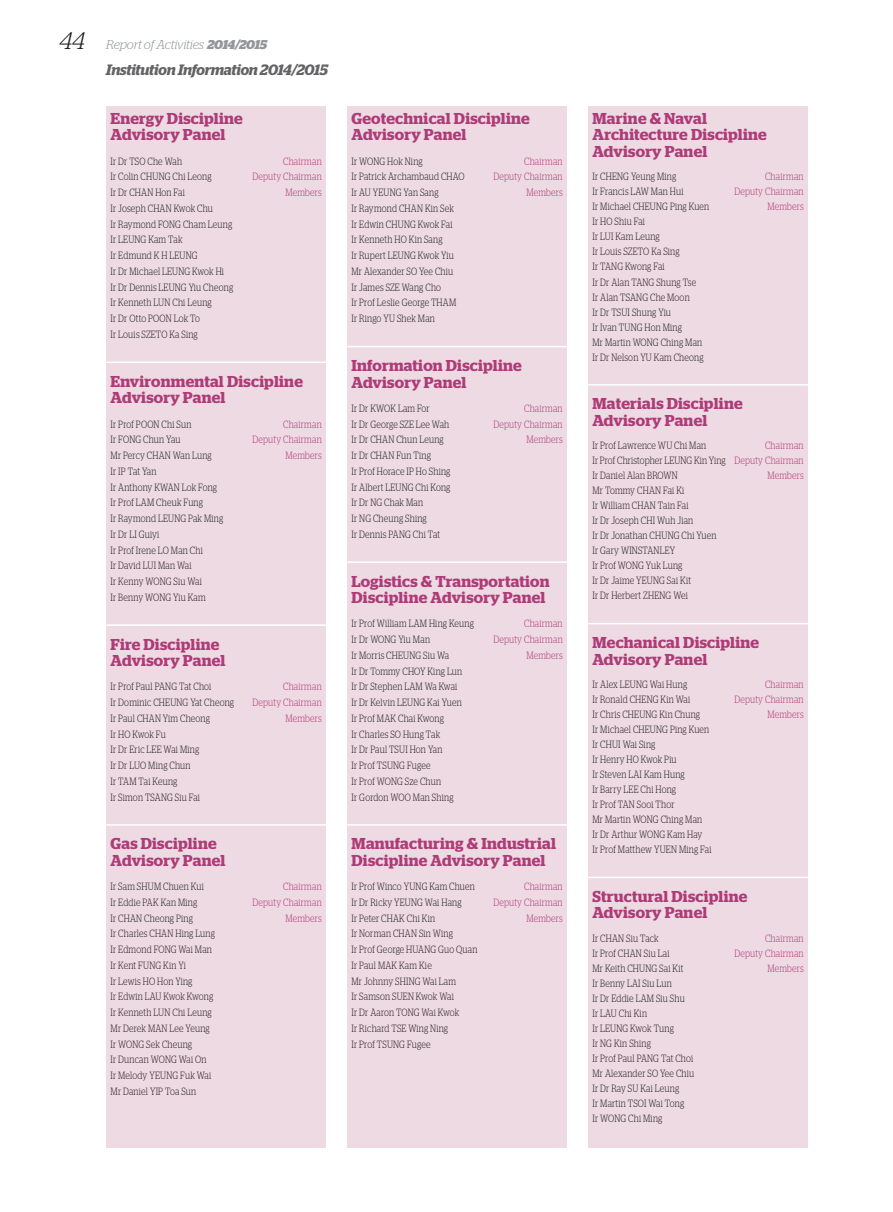
<style>
.page{position:relative;width:893px;height:1212px;background:#fff}
.page>*{position:absolute;margin:0;border:0;box-sizing:border-box;transform-origin:0 0}
.t1{font:600 15.75px/16.5px "Stag";letter-spacing:.015em;color:#ae3b77}
.t2{font:italic 600 15px "Stag";letter-spacing:-.01em;color:#636366}
.t3{font:italic 300 12.75px "Stag";letter-spacing:-.015em;color:#939598}
.t4{font:300 10.5px/15.8px "Stag";letter-spacing:.025em;color:#231f20;scale:.8 1}
.t5{font:300 10.5px "Stag";letter-spacing:.025em;color:#ae3b77;scale:.8 1}
.s1{font-size:24px;color:#231f20}
.s2{font-weight:700}
.s3{color:#ae3b77}
</style>
<div class="page">
<div style="left:588px;top:106px;width:220px;height:1042px;background:#eedae3"></div>
<hr style="left:588px;top:384px;width:220px;height:2px;background:#fff">
<hr style="left:588px;top:623px;width:220px;height:1px;background:#fff">
<hr style="left:588px;top:877px;width:220px;height:1px;background:#fff">
<div style="left:347px;top:106px;width:220px;height:1042px;background:#eedae3"></div>
<hr style="left:347px;top:346px;width:220px;height:1px;background:#fff">
<hr style="left:347px;top:561px;width:220px;height:2px;background:#fff">
<hr style="left:347px;top:824px;width:220px;height:2px;background:#fff">
<div style="left:106px;top:106px;width:220px;height:1042px;background:#eedae3"></div>
<hr style="left:106px;top:362px;width:220px;height:1px;background:#fff">
<hr style="left:106px;top:624px;width:220px;height:2px;background:#fff">
<hr style="left:106px;top:824px;width:220px;height:2px;background:#fff">
<p class="t3" style="left:59px;top:40px;width:209px"><span class="s1">44</span> Report of Activities <span class="s2">2014/2015</span></p>
<h2 class="t2" style="left:106px;top:64px;width:223px">Institution Information 2014/2015</h2>
<h1 class="t1" style="left:111px;top:111px;width:134px">Energy Discipline<br>Advisory Panel</h1>
<p class="t4" style="left:111px;top:154px;width:91px">Ir Dr TSO Che Wah</p>
<p class="t5" style="left:283px;top:157px;width:50px">Chairman</p>
<p class="t4" style="left:111px;top:170px;width:128px">Ir Colin CHUNG Chi Leong</p>
<p class="t5" style="left:252px;top:173px;width:88px">Deputy Chairman</p>
<p class="t4" style="left:111px;top:185px;width:94px">Ir Dr CHAN Hon Fai</p>
<p class="t5" style="left:285px;top:189px;width:47px">Members</p>
<p class="t4" style="left:111px;top:201px;width:155px">Ir Joseph CHAN Kwok Chu<br>Ir Raymond FONG Cham Leung<br>Ir LEUNG Kam Tak<br>Ir Edmund K H LEUNG<br>Ir Dr Michael LEUNG Kwok Hi<br>Ir Dr Dennis LEUNG Yiu Cheong<br>Ir Kenneth LUN Chi Leung<br>Ir Dr Otto POON Lok To<br>Ir Louis SZETO Ka Sing</p>
<h1 class="t1" style="left:111px;top:374px;width:194px">Environmental Discipline<br>Advisory Panel</h1>
<p class="t4" style="left:111px;top:417px;width:103px">Ir Prof POON Chi Sun</p>
<p class="t5" style="left:283px;top:420px;width:50px">Chairman</p>
<p class="t4" style="left:111px;top:432px;width:89px">Ir FONG Chun Yau</p>
<p class="t5" style="left:252px;top:436px;width:88px">Deputy Chairman</p>
<p class="t4" style="left:111px;top:448px;width:128px">Mr Percy CHAN Wan Lung</p>
<p class="t5" style="left:285px;top:451px;width:47px">Members</p>
<p class="t4" style="left:111px;top:464px;width:142px">Ir IP Tat Yan<br>Ir Anthony KWAN Lok Fong<br>Ir Prof LAM Cheuk Fung<br>Ir Raymond LEUNG Pak Ming<br>Ir Dr LI Guiyi<br>Ir Prof Irene LO Man Chi<br>Ir David LUI Man Wai<br>Ir Kenny WONG Siu Wai<br>Ir Benny WONG Yiu Kam</p>
<h1 class="t1" style="left:111px;top:637px;width:116px">Fire Discipline<br>Advisory Panel</h1>
<p class="t4" style="left:111px;top:679px;width:128px">Ir Prof Paul PANG Tat Choi</p>
<p class="t5" style="left:283px;top:683px;width:50px">Chairman</p>
<p class="t4" style="left:111px;top:695px;width:156px">Ir Dominic CHEUNG Yat Cheong</p>
<p class="t5" style="left:252px;top:698px;width:88px">Deputy Chairman</p>
<p class="t4" style="left:111px;top:711px;width:126px">Ir Paul CHAN Yim Cheong</p>
<p class="t5" style="left:285px;top:714px;width:47px">Members</p>
<p class="t4" style="left:111px;top:727px;width:113px">Ir HO Kwok Fu<br>Ir Dr Eric LEE Wai Ming<br>Ir Dr LUO Ming Chun<br>Ir TAM Tai Keung<br>Ir Simon TSANG Siu Fai</p>
<h1 class="t1" style="left:111px;top:836px;width:116px">Gas Discipline<br>Advisory Panel</h1>
<p class="t4" style="left:111px;top:879px;width:118px">Ir Sam SHUM Chuen Kui</p>
<p class="t5" style="left:283px;top:882px;width:50px">Chairman</p>
<p class="t4" style="left:111px;top:895px;width:110px">Ir Eddie PAK Kan Ming</p>
<p class="t5" style="left:252px;top:898px;width:88px">Deputy Chairman</p>
<p class="t4" style="left:111px;top:911px;width:104px">Ir CHAN Cheong Ping</p>
<p class="t5" style="left:285px;top:914px;width:47px">Members</p>
<p class="t4" style="left:111px;top:926px;width:132px">Ir Charles CHAN Hing Lung<br>Ir Edmond FONG Wai Man<br>Ir Kent FUNG Kin Yi<br>Ir Lewis HO Hon Ying<br>Ir Edwin LAU Kwok Kwong<br>Ir Kenneth LUN Chi Leung<br>Mr Derek MAN Lee Yeung<br>Ir WONG Sek Cheung<br>Ir Duncan WONG Wai On<br>Ir Melody YEUNG Fuk Wai<br>Mr Daniel YIP Toa Sun</p>
<h1 class="t1" style="left:351px;top:111px;width:180px">Geotechnical Discipline<br>Advisory Panel</h1>
<p class="t4" style="left:351px;top:154px;width:91px">Ir WONG Hok Ning</p>
<p class="t5" style="left:524px;top:157px;width:50px">Chairman</p>
<p class="t4" style="left:351px;top:170px;width:143px">Ir Patrick Archambaud CHAO</p>
<p class="t5" style="left:493px;top:173px;width:88px">Deputy Chairman</p>
<p class="t4" style="left:351px;top:185px;width:110px">Ir AU YEUNG Yan Sang</p>
<p class="t5" style="left:526px;top:189px;width:47px">Members</p>
<p class="t4" style="left:351px;top:201px;width:133px">Ir Raymond CHAN Kin Sek<br>Ir Edwin CHUNG Kwok Fai<br>Ir Kenneth HO Kin Sang<br>Ir Rupert LEUNG Kwok Yiu<br>Mr Alexander SO Yee Chiu<br>Ir James SZE Wang Cho<br>Ir Prof Leslie George THAM<br>Ir Ringo YU Shek Man</p>
<h1 class="t1" style="left:351px;top:358px;width:172px">Information Discipline<br>Advisory Panel</h1>
<p class="t4" style="left:351px;top:401px;width:99px">Ir Dr KWOK Lam For</p>
<p class="t5" style="left:524px;top:404px;width:50px">Chairman</p>
<p class="t4" style="left:351px;top:417px;width:124px">Ir Dr George SZE Lee Wah</p>
<p class="t5" style="left:493px;top:420px;width:88px">Deputy Chairman</p>
<p class="t4" style="left:351px;top:432px;width:117px">Ir Dr CHAN Chun Leung</p>
<p class="t5" style="left:526px;top:436px;width:47px">Members</p>
<p class="t4" style="left:351px;top:448px;width:125px">Ir Dr CHAN Fun Ting<br>Ir Prof Horace IP Ho Shing<br>Ir Albert LEUNG Chi Kong<br>Ir Dr NG Chak Man<br>Ir NG Cheung Shing<br>Ir Dennis PANG Chi Tat</p>
<h1 class="t1" style="left:351px;top:574px;width:200px">Logistics &amp; Transportation<br>Discipline Advisory Panel</h1>
<p class="t4" style="left:351px;top:616px;width:155px">Ir Prof William LAM Hing Keung</p>
<p class="t5" style="left:524px;top:620px;width:50px">Chairman</p>
<p class="t4" style="left:351px;top:632px;width:100px">Ir Dr WONG Yiu Man</p>
<p class="t5" style="left:493px;top:635px;width:88px">Deputy Chairman</p>
<p class="t4" style="left:351px;top:648px;width:124px">Ir Morris CHEUNG Siu Wa</p>
<p class="t5" style="left:526px;top:651px;width:47px">Members</p>
<p class="t4" style="left:351px;top:664px;width:140px">Ir Dr Tommy CHOY King Lun<br>Ir Dr Stephen LAM Wa Kwai<br>Ir Dr Kelvin LEUNG Kai Yuen<br>Ir Prof MAK Chai Kwong<br>Ir Charles SO Hung Tak<br>Ir Dr Paul TSUI Hon Yan<br>Ir Prof TSUNG Fugee<br>Ir Prof WONG Sze Chun<br>Ir Gordon WOO Man Shing</p>
<h1 class="t1" style="left:351px;top:836px;width:206px">Manufacturing &amp; Industrial<br>Discipline Advisory Panel</h1>
<p class="t4" style="left:351px;top:879px;width:156px">Ir Prof Winco YUNG Kam Chuen</p>
<p class="t5" style="left:524px;top:882px;width:50px">Chairman</p>
<p class="t4" style="left:351px;top:895px;width:139px">Ir Dr Ricky YEUNG Wai Hang</p>
<p class="t5" style="left:493px;top:898px;width:88px">Deputy Chairman</p>
<p class="t4" style="left:351px;top:911px;width:106px">Ir Peter CHAK Chi Kin</p>
<p class="t5" style="left:526px;top:914px;width:47px">Members</p>
<p class="t4" style="left:351px;top:926px;width:159px">Ir Norman CHAN Sin Wing<br>Ir Prof George HUANG Guo Quan<br>Ir Paul MAK Kam Kie<br>Mr Johnny SHING Wai Lam<br>Ir Samson SUEN Kwok Wai<br>Ir Dr Aaron TONG Wai Kwok<br>Ir Richard TSE Wing Ning<br>Ir Prof TSUNG Fugee</p>
<h1 class="t1" style="left:592px;top:111px;width:176px">Marine &amp; Naval<br>Architecture Discipline<br>Advisory Panel</h1>
<p class="t4" style="left:592px;top:170px;width:106px">Ir CHENG Yeung Ming</p>
<p class="t5" style="left:765px;top:173px;width:50px">Chairman</p>
<p class="t4" style="left:592px;top:185px;width:115px">Ir Francis LAW Man Hui</p>
<p class="t5" style="left:734px;top:188px;width:88px">Deputy Chairman</p>
<p class="t4" style="left:592px;top:200px;width:147px">Ir Michael CHEUNG Ping Kuen</p>
<p class="t5" style="left:767px;top:203px;width:47px">Members</p>
<p class="t4" style="left:592px;top:215px;width:140px;line-height:15px">Ir HO Shiu Fai<br>Ir LUI Kam Leung<br>Ir Louis SZETO Ka Sing<br>Ir TANG Kwong Fai<br>Ir Dr Alan TANG Shung Tse<br>Ir Alan TSANG Che Moon<br>Ir Dr TSUI Shung Yiu<br>Ir Ivan TUNG Hon Ming<br>Mr Martin WONG Ching Man<br>Ir Dr Nelson YU Kam Cheong</p>
<h1 class="t1" style="left:592px;top:396px;width:152px">Materials Discipline<br>Advisory Panel</h1>
<p class="t4" style="left:592px;top:438px;width:144px">Ir Prof Lawrence WU Chi Man</p>
<p class="t4" style="left:592px;top:439px;width:265px;line-height:15px;text-align:justify;text-indent:173px"><span class="s3">Chairman </span>Ir Prof Christopher LEUNG Kin Ying <span class="s3">Deputy Chairman </span>Ir Daniel Alan BROWN</p>
<p class="t5" style="left:767px;top:472px;width:47px">Members</p>
<p class="t4" style="left:592px;top:484px;width:157px;line-height:15px">Mr Tommy CHAN Fai Ki<br>Ir William CHAN Tain Fai<br>Ir Dr Joseph CHI Wuh Jian<br>Ir Dr Jonathan CHUNG Chi Yuen<br>Ir Gary WINSTANLEY<br>Ir Prof WONG Yuk Lung<br>Ir Dr Jaime YEUNG Sai Kit<br>Ir Dr Herbert ZHENG Wei</p>
<h1 class="t1" style="left:592px;top:635px;width:168px">Mechanical Discipline<br>Advisory Panel</h1>
<p class="t4" style="left:592px;top:677px;width:120px">Ir Alex LEUNG Wai Hung</p>
<p class="t5" style="left:765px;top:680px;width:50px">Chairman</p>
<p class="t4" style="left:592px;top:692px;width:124px">Ir Ronald CHENG Kin Wai</p>
<p class="t5" style="left:734px;top:695px;width:88px">Deputy Chairman</p>
<p class="t4" style="left:592px;top:707px;width:136px">Ir Chris CHEUNG Kin Chung</p>
<p class="t5" style="left:767px;top:710px;width:47px">Members</p>
<p class="t4" style="left:592px;top:722px;width:150px;line-height:15px">Ir Michael CHEUNG Ping Kuen<br>Ir CHUI Wai Sing<br>Ir Henry HO Kwok Piu<br>Ir Steven LAI Kam Hung<br>Ir Barry LEE Chi Hong<br>Ir Prof TAN Sooi Thor<br>Mr Martin WONG Ching Man<br>Ir Dr Arthur WONG Kam Hay<br>Ir Prof Matthew YUEN Ming Fai</p>
<h1 class="t1" style="left:592px;top:889px;width:156px">Structural Discipline<br>Advisory Panel</h1>
<p class="t4" style="left:592px;top:931px;width:84px">Ir CHAN Siu Tack</p>
<p class="t5" style="left:765px;top:934px;width:50px">Chairman</p>
<p class="t4" style="left:592px;top:946px;width:98px">Ir Prof CHAN Siu Lai</p>
<p class="t5" style="left:734px;top:949px;width:88px">Deputy Chairman</p>
<p class="t4" style="left:592px;top:961px;width:115px">Mr Keith CHUNG Sai Kit</p>
<p class="t5" style="left:767px;top:964px;width:47px">Members</p>
<p class="t4" style="left:592px;top:976px;width:129px;line-height:15px">Ir Benny LAI Siu Lun<br>Ir Dr Eddie LAM Siu Shu<br>Ir LAU Chi Kin<br>Ir LEUNG Kwok Tung<br>Ir NG Kin Shing<br>Ir Prof Paul PANG Tat Choi<br>Mr Alexander SO Yee Chiu<br>Ir Dr Ray SU Kai Leung<br>Ir Martin TSOI Wai Tong<br>Ir WONG Chi Ming</p>
</div>
